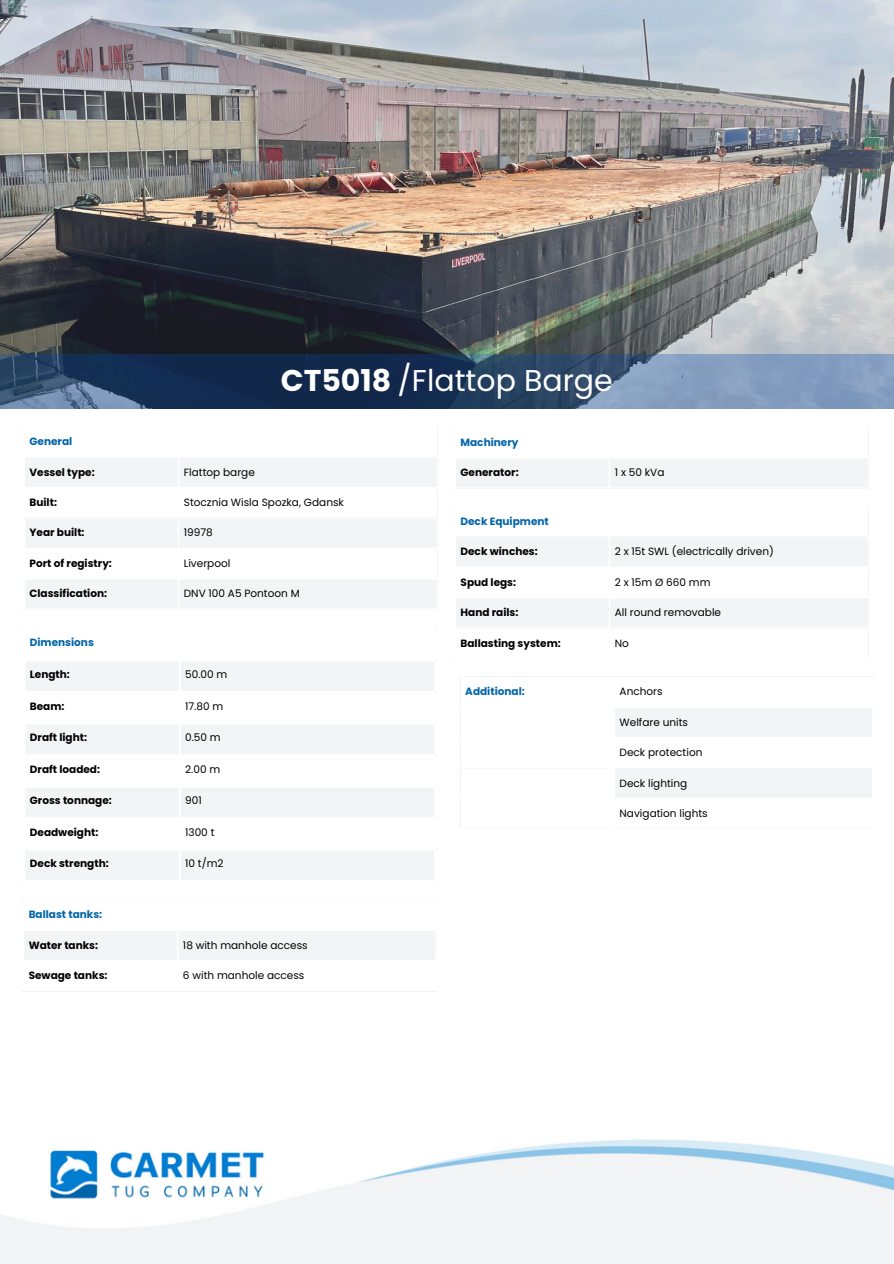
<style>
.page{position:relative;width:894px;height:1264px;background:#fff}
.page>*{position:absolute;margin:0;border:0;box-sizing:border-box;transform-origin:0 0}
.t1{font:30px "Poppins";color:#fff}
.t2{font:10.5px "Poppins";color:#000}
.t3{font:700 10.5px "Poppins";color:#000}
.t4{font:700 10.5px "Poppins";color:#0164a9}
.s1{font-weight:700}
</style>
<div class="page">
<svg style="left:25px;top:458px;width:411px;height:150px;fill:#f2f4f5"></svg>
<hr style="left:178px;top:458px;width:1px;height:150px;background:#fff">
<hr style="left:23px;top:487px;width:414px;height:1px;background:#fff">
<hr style="left:23px;top:517px;width:414px;height:1px;background:#fff">
<hr style="left:23px;top:547px;width:414px;height:2px;background:#fff">
<hr style="left:23px;top:578px;width:414px;height:1px;background:#fff">
<svg style="left:26px;top:662px;width:408px;height:218px;fill:#f2f4f5"></svg>
<hr style="left:179px;top:661px;width:2px;height:219px;background:#fff">
<hr style="left:23px;top:691px;width:413px;height:2px;background:#fff">
<hr style="left:23px;top:722px;width:413px;height:2px;background:#fff">
<hr style="left:23px;top:754px;width:413px;height:2px;background:#fff">
<hr style="left:23px;top:785px;width:413px;height:2px;background:#fff">
<hr style="left:23px;top:817px;width:413px;height:2px;background:#fff">
<hr style="left:23px;top:848px;width:413px;height:2px;background:#fff">
<img style="left:0;top:1139px;width:893px;height:124px">
<div style="left:24px;top:931px;width:411px;height:28px;background:#f2f4f5"></div>
<hr style="left:177px;top:931px;width:1px;height:59px;background:#fff">
<div style="left:456px;top:459px;width:411px;height:28px;background:#f2f4f5"></div>
<hr style="left:608px;top:458px;width:2px;height:29px;background:#fff">
<svg style="left:456px;top:538px;width:411px;height:89px"></svg>
<hr style="left:608px;top:537px;width:2px;height:120px;background:#fff">
<hr style="left:454px;top:566px;width:414px;height:2px;background:#fff">
<hr style="left:454px;top:597px;width:414px;height:1px;background:#fff">
<img style="left:0;top:0;width:893px;height:354px">
<svg style="left:0;top:354px;width:893px;height:55px;background:#40597b"></svg>
<svg style="left:615px;top:708px;width:256px;height:89px"></svg>
<hr style="left:459px;top:737px;width:414px;height:1px;background:#fff">
<hr style="left:459px;top:767px;width:414px;height:2px;background:#fff">
<h1 class="t1" style="left:281px;top:360px;width:333px"><span class="s1">CT5018</span> /Flattop Barge</h1>
<p class="t4" style="left:30px;top:434px;width:44px">General</p>
<p class="t3" style="left:30px;top:464px;width:67px">Vessel type:</p>
<p class="t2" style="left:184px;top:464px;width:72px">Flattop barge</p>
<p class="t3" style="left:30px;top:495px;width:29px">Built:</p>
<p class="t2" style="left:184px;top:495px;width:161px">Stocznia Wisla Spozka, Gdansk</p>
<p class="t3" style="left:30px;top:525px;width:57px">Year built:</p>
<p class="t2" style="left:184px;top:525px;width:30px">19978</p>
<p class="t3" style="left:30px;top:555px;width:84px">Port of registry:</p>
<p class="t2" style="left:184px;top:555px;width:48px">Liverpool</p>
<p class="t3" style="left:30px;top:586px;width:79px">Classification:</p>
<p class="t2" style="left:184px;top:586px;width:117px">DNV 100 A5 Pontoon M</p>
<p class="t4" style="left:30px;top:635px;width:65px">Dimensions</p>
<p class="t3" style="left:30px;top:667px;width:42px">Length:</p>
<p class="t2" style="left:185px;top:667px;width:44px">50.00 m</p>
<p class="t3" style="left:30px;top:698px;width:36px">Beam:</p>
<p class="t2" style="left:185px;top:698px;width:40px">17.80 m</p>
<p class="t3" style="left:30px;top:730px;width:59px">Draft light:</p>
<p class="t2" style="left:185px;top:730px;width:37px">0.50 m</p>
<p class="t3" style="left:30px;top:761px;width:72px">Draft loaded:</p>
<p class="t2" style="left:185px;top:761px;width:37px">2.00 m</p>
<p class="t3" style="left:30px;top:793px;width:83px">Gross tonnage:</p>
<p class="t2" style="left:185px;top:793px;width:18px">901</p>
<p class="t3" style="left:30px;top:824px;width:70px">Deadweight:</p>
<p class="t2" style="left:185px;top:824px;width:31px">1300 t</p>
<p class="t3" style="left:30px;top:856px;width:80px">Deck strength:</p>
<p class="t2" style="left:185px;top:856px;width:40px">10 t/m2</p>
<p class="t4" style="left:29px;top:907px;width:75px">Ballast tanks:</p>
<p class="t3" style="left:29px;top:937px;width:71px">Water tanks:</p>
<p class="t2" style="left:183px;top:937px;width:126px">18 with manhole access</p>
<p class="t3" style="left:29px;top:968px;width:80px">Sewage tanks:</p>
<p class="t2" style="left:183px;top:968px;width:123px">6 with manhole access</p>
<p class="t4" style="left:460px;top:434px;width:59px">Machinery</p>
<p class="t3" style="left:460px;top:465px;width:60px">Generator:</p>
<p class="t2" style="left:614px;top:465px;width:51px">1 x 50 kVa</p>
<p class="t4" style="left:460px;top:514px;width:90px">Deck Equipment</p>
<p class="t3" style="left:460px;top:544px;width:79px">Deck winches:</p>
<p class="t2" style="left:614px;top:544px;width:160px">2 x 15t SWL (electrically driven)</p>
<p class="t3" style="left:460px;top:574px;width:57px">Spud legs:</p>
<p class="t2" style="left:614px;top:574px;width:97px">2 x 15m Ø 660 mm</p>
<p class="t3" style="left:460px;top:605px;width:59px">Hand rails:</p>
<p class="t2" style="left:614px;top:605px;width:108px">All round removable</p>
<p class="t3" style="left:460px;top:635px;width:102px">Ballasting system:</p>
<p class="t2" style="left:614px;top:635px;width:16px">No</p>
<p class="t4" style="left:465px;top:684px;width:61px">Additional:</p>
<p class="t2" style="left:619px;top:684px;width:45px">Anchors</p>
<p class="t2" style="left:619px;top:714px;width:70px">Welfare units</p>
<p class="t2" style="left:619px;top:745px;width:84px">Deck protection</p>
<p class="t2" style="left:619px;top:775px;width:69px">Deck lighting</p>
<p class="t2" style="left:619px;top:806px;width:90px">Navigation lights</p>
</div>
